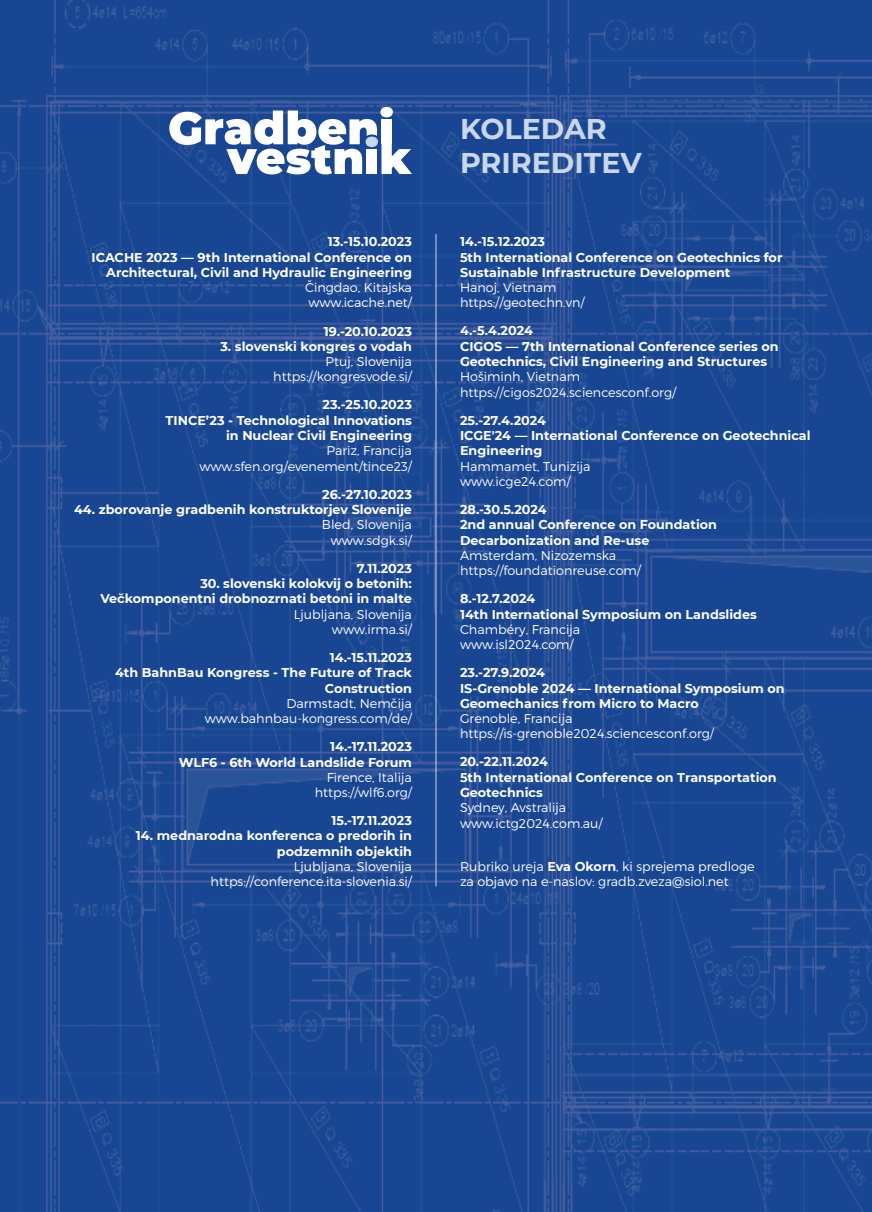
<style>
.page{position:relative;width:872px;height:1212px;background:#fff}
.page>*{position:absolute;margin:0;border:0;box-sizing:border-box;transform-origin:0 0}
.t1{font:700 28.5px/34.2px "Montserrat";color:#cad6e9}
.t2{font:700 12.75px/15.3px "Montserrat";color:#fff}
.t3{font:300 12.75px/15.3px "Montserrat";color:#fff}
.s1{font-weight:700}
</style>
<div class="page">
<img style="left:0;top:0;width:872px;height:1212px">
<hr style="left:435px;top:234px;width:1px;height:652px;background:#cad6e9">
<svg style="left:169px;top:107px;width:243px;height:67px"></svg>
<p class="t2" style="left:92px;top:233px;width:322px;text-align:right">13.-15.10.2023<br>ICACHE 2023 — 9th International Conference on<br>Architectural, Civil and Hydraulic Engineering</p>
<p class="t3" style="left:305px;top:280px;width:108px">Čingdao, Kitajska www.icache.net/</p>
<p class="t2" style="left:324px;top:323px;width:90px">19.-20.10.2023</p>
<p class="t2" style="left:220px;top:338px;width:193px">3. slovenski kongres o vodah</p>
<p class="t3" style="left:273px;top:354px;width:140px;text-align:right">Ptuj, Slovenija https://kongresvode.si/</p>
<p class="t2" style="left:166px;top:397px;width:248px;text-align:right">23.-25.10.2023<br>TINCE’23 - Technological Innovations in Nuclear Civil Engineering</p>
<p class="t3" style="left:199px;top:443px;width:214px;text-align:right">Pariz, Francija www.sfen.org/evenement/tince23/</p>
<p class="t2" style="left:322px;top:486px;width:91px">26.-27.10.2023</p>
<p class="t2" style="left:74px;top:501px;width:339px">44. zborovanje gradbenih konstruktorjev Slovenije</p>
<p class="t3" style="left:322px;top:517px;width:91px;text-align:right">Bled, Slovenija www.sdgk.si/</p>
<p class="t2" style="left:357px;top:560px;width:57px">7.11.2023</p>
<p class="t2" style="left:100px;top:575px;width:313px;text-align:right">30. slovenski kolokvij o betonih:<br>Večkomponentni drobnozrnati betoni in malte</p>
<p class="t3" style="left:294px;top:606px;width:120px;text-align:right">Ljubljana, Slovenija www.irma.si/</p>
<p class="t2" style="left:115px;top:649px;width:298px;text-align:right">14.-15.11.2023<br>4th BahnBau Kongress - The Future of Track<br>Construction</p>
<p class="t3" style="left:205px;top:695px;width:208px;text-align:right">Darmstadt, Nemčija www.bahnbau-kongress.com/de/</p>
<p class="t2" style="left:179px;top:738px;width:235px;text-align:right">14.-17.11.2023<br>WLF6 - 6th World Landslide Forum</p>
<p class="t3" style="left:315px;top:769px;width:99px;text-align:right">Firence, Italija https://wlf6.org/</p>
<p class="t2" style="left:331px;top:812px;width:82px">15.-17.11.2023</p>
<p class="t2" style="left:136px;top:828px;width:278px;text-align:right">14. mednarodna konferenca o predorih in podzemnih objektih</p>
<p class="t3" style="left:211px;top:859px;width:203px;text-align:right">Ljubljana, Slovenija https://conference.ita-slovenia.si/</p>
<h1 class="t1" style="left:460px;top:110px;width:183px">KOLEDAR<br>PRIREDITEV</h1>
<p class="t2" style="left:460px;top:233px;width:324px">14.-15.12.2023<br>5th International Conference on Geotechnics for<br>Sustainable Infrastructure Development</p>
<p class="t3" style="left:460px;top:280px;width:126px">Hanoj, Vietnam https://geotechn.vn/</p>
<p class="t2" style="left:460px;top:323px;width:320px">4.-5.4.2024<br>CIGOS — 7th International Conference series on<br>Geotechnics, Civil Engineering and Structures</p>
<p class="t3" style="left:460px;top:369px;width:218px">Hošiminh, Vietnam https://cigos2024.sciencesconf.org/</p>
<p class="t2" style="left:460px;top:412px;width:352px">25.-27.4.2024<br>ICGE'24 — International Conference on Geotechnical<br>Engineering</p>
<p class="t3" style="left:460px;top:458px;width:132px">Hammamet, Tunizija www.icge24.com/</p>
<p class="t2" style="left:460px;top:501px;width:258px">28.-30.5.2024<br>2nd annual Conference on Foundation<br>Decarbonization and Re-use</p>
<p class="t3" style="left:460px;top:547px;width:182px">Amsterdam, Nizozemska https://foundationreuse.com/</p>
<p class="t2" style="left:460px;top:590px;width:298px">8.-12.7.2024<br>14th International Symposium on Landslides</p>
<p class="t3" style="left:460px;top:621px;width:122px">Chambéry, Francija www.isl2024.com/</p>
<p class="t2" style="left:460px;top:664px;width:326px">23.-27.9.2024<br>IS-Grenoble 2024 — International Symposium on<br>Geomechanics from Micro to Macro</p>
<p class="t3" style="left:460px;top:711px;width:255px">Grenoble, Francija https://is-grenoble2024.sciencesconf.org/</p>
<p class="t2" style="left:460px;top:754px;width:318px">20.-22.11.2024<br>5th International Conference on Transportation<br>Geotechnics</p>
<p class="t3" style="left:460px;top:800px;width:144px">Sydney, Avstralija www.ictg2024.com.au/</p>
<p class="t3" style="left:460px;top:858px;width:296px">Rubriko ureja <span class="s1">Eva Okorn</span>, ki sprejema predloge za objavo na e-naslov: gradb.zveza@siol.net</p>
</div>
